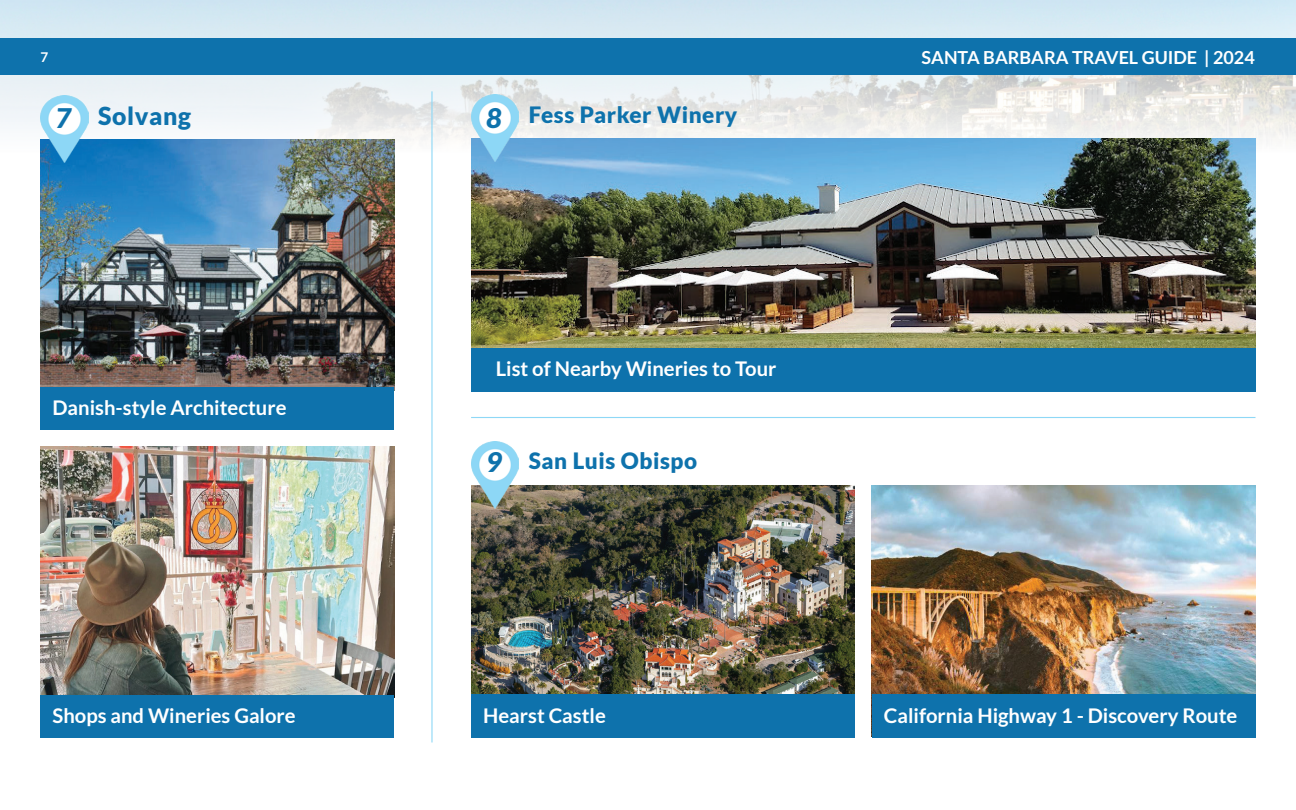
<style>
.page{position:relative;width:1296px;height:810px;background:#fff}
.page>*{position:absolute;margin:0;border:0;box-sizing:border-box;transform-origin:0 0}
.t1{font:900 24.75px "Lato";letter-spacing:.025em;color:#0e72ac}
.t2{font:900 22.5px "Lato";letter-spacing:.025em;color:#0e72ac}
.t3{font:700 20.25px "Lato";color:#fff}
.t4{font:700 18px "Lato";color:#fff}
.t5{font:700 13.5px "Lato";color:#fff}
.s1{font-style:italic;font-size:27px}
</style>
<div class="page">
<img style="left:0;top:0;width:1296px;height:304px">
<div style="left:0;top:38px;width:1296px;height:36px;background:#0e72ac"></div>
<img style="left:41px;top:139px;width:353px;height:248px">
<img style="left:41px;top:447px;width:353px;height:248px">
<img style="left:41px;top:95px;width:47px;height:67px">
<div style="left:40px;top:387px;width:354px;height:43px;background:#0e72ac"></div>
<div style="left:41px;top:695px;width:353px;height:43px;background:#0e72ac"></div>
<img style="left:471px;top:139px;width:785px;height:209px">
<img style="left:471px;top:95px;width:48px;height:67px">
<div style="left:471px;top:348px;width:785px;height:43px;background:#0e72ac"></div>
<hr style="left:431px;top:91px;width:2px;height:651px;background:#8ed8f6">
<img style="left:471px;top:485px;width:384px;height:210px">
<img style="left:471px;top:441px;width:48px;height:68px">
<div style="left:471px;top:695px;width:384px;height:43px;background:#0e72ac"></div>
<hr style="left:471px;top:417px;width:785px;height:1px;background:#8ed8f6">
<img style="left:872px;top:485px;width:384px;height:210px">
<div style="left:872px;top:695px;width:384px;height:43px;background:#0e72ac"></div>
<p class="t5" style="left:40px;top:50px;width:9px">7</p>
<p class="t4" style="left:922px;top:47px;width:335px">SANTA BARBARA TRAVEL GUIDE | 2024</p>
<p class="t1" style="left:56px;top:101px;width:137px"><span class="s1">7</span> Solvang</p>
<p class="t2" style="left:486px;top:101px;width:253px"><span class="s1">8</span> Fess Parker Winery</p>
<p class="t3" style="left:496px;top:357px;width:282px">List of Nearby Wineries to Tour</p>
<p class="t3" style="left:53px;top:396px;width:236px">Danish-style Architecture</p>
<p class="t2" style="left:486px;top:448px;width:212px"><span class="s1">9</span> San Luis Obispo</p>
<p class="t3" style="left:53px;top:704px;width:245px">Shops and Wineries Galore</p>
<p class="t3" style="left:483px;top:704px;width:124px">Hearst Castle</p>
<p class="t3" style="left:884px;top:704px;width:355px">California Highway 1 - Discovery Route</p>
</div>
